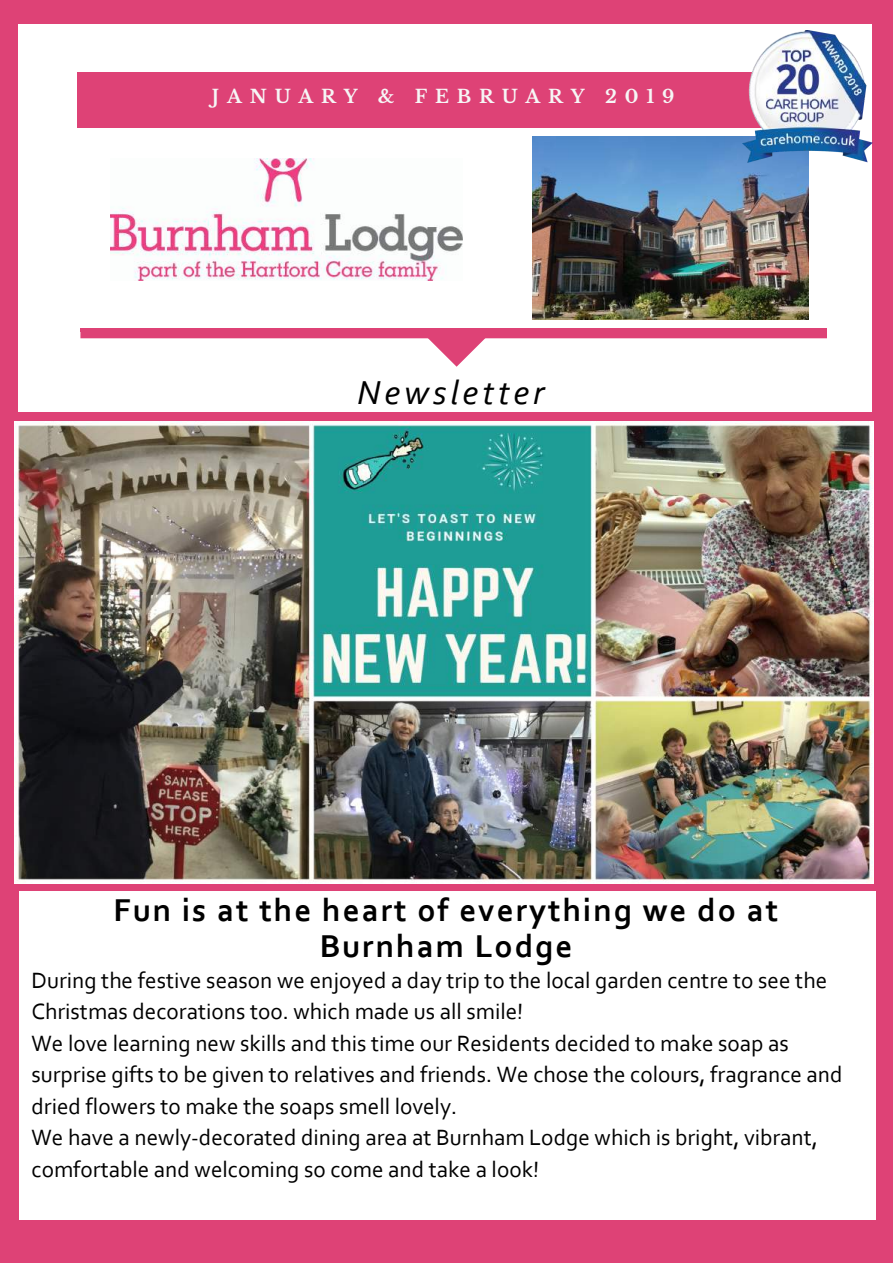
<style>
.page{position:relative;width:893px;height:1263px;background:#de4276}
.page>*{position:absolute;margin:0;border:0;box-sizing:border-box;transform-origin:0 0}
.t1{font:italic 34.8px "Corbel";letter-spacing:.11em;color:#000}
.t2{font:700 33.15px/36px "Corbel";letter-spacing:.06em;color:#000;text-align:center}
.t3{font:23.25px/31.5px "Corbel";color:#000}
.t4{font:700 18.15px "Libre Baskerville";letter-spacing:.43em;color:#f6f6f6}
</style>
<div class="page">
<div style="left:18px;top:25px;width:853px;height:387px;background:#fff"></div>
<div style="left:19px;top:891px;width:857px;height:328px;background:#fff"></div>
<div style="left:78px;top:72px;width:745px;height:55px;background:#de4276"></div>
<svg style="left:80px;top:331px;width:746px;height:36px"></svg>
<hr style="left:80px;top:328px;width:746px;height:3px;background:#de4276">
<img style="left:110px;top:159px;width:353px;height:121px">
<img style="left:533px;top:136px;width:275px;height:184px">
<img style="left:742px;top:30px;width:131px;height:132px">
<img style="left:15px;top:421px;width:859px;height:463px">
<p class="t4" style="left:212px;top:85px;width:464px">JANUARY &amp; FEBRUARY 2019</p>
<h1 class="t1" style="left:357px;top:378px;width:189px">Newsletter</h1>
<h2 class="t2" style="left:114px;top:895px;width:666px">Fun is at the heart of everything we do at<br>Burnham Lodge</h2>
<p class="t3" style="left:32px;top:966px;width:812px">During the festive season we enjoyed a day trip to the local garden centre to see the Christmas decorations too. which made us all smile!<br>We love learning new skills and this time our Residents decided to make soap as surprise gifts to be given to relatives and friends. We chose the colours, fragrance and dried flowers to make the soaps smell lovely.<br>We have a newly-decorated dining area at Burnham Lodge which is bright, vibrant, comfortable and welcoming so come and take a look!</p>
</div>
